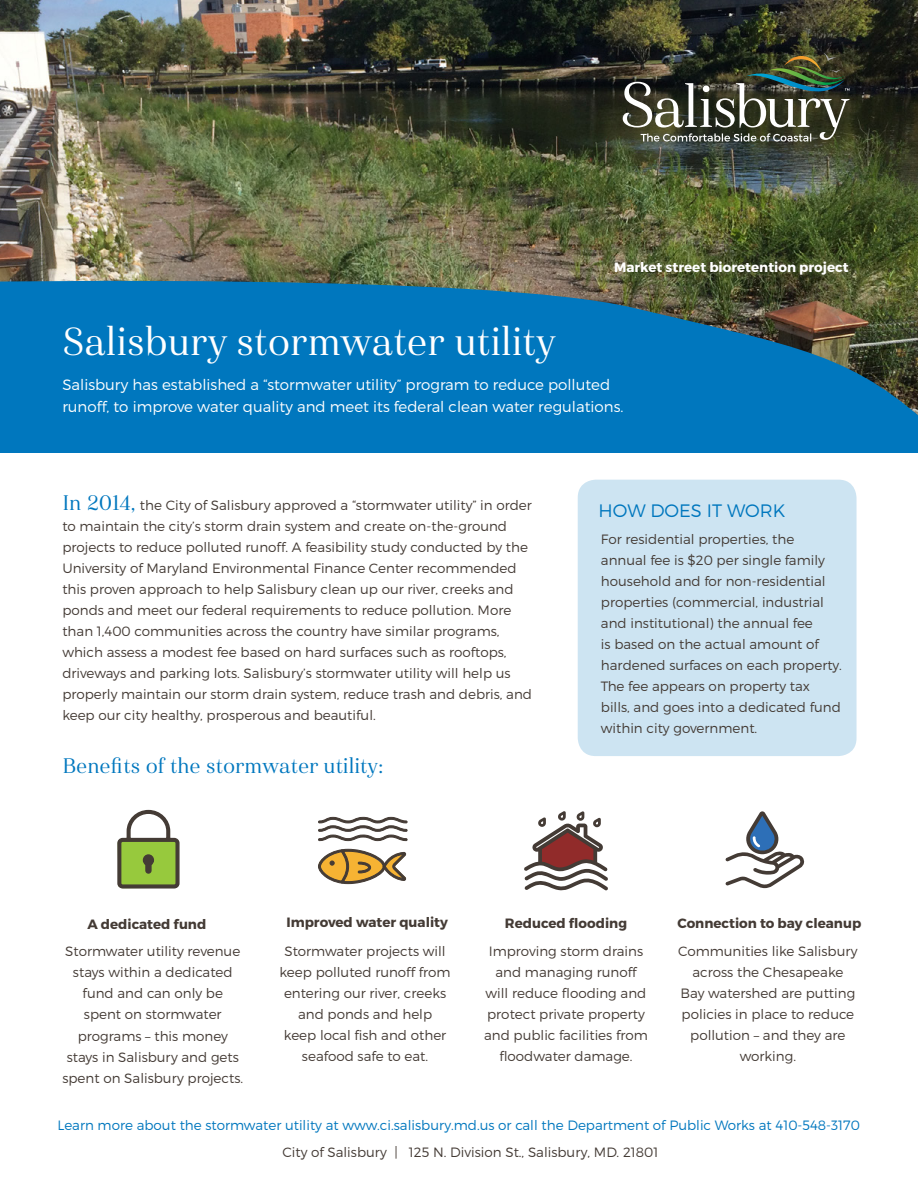
<style>
.page{position:relative;width:918px;height:1188px;background:#fff}
.page>*{position:absolute;margin:0;border:0;box-sizing:border-box;transform-origin:0 0}
.t1{font:39px "Haboro Nor Reg";color:#fff}
.t2{font:21px "Haboro Nor Reg";color:#0077be}
.t3{font:300 18px "Montserrat";color:#0077be}
.t4{font:300 15px/22.5px "Montserrat";color:#fff}
.t5{font:300 13.5px/21px "Montserrat";color:#443b35;text-align:center}
.t6{font:300 13.5px "Montserrat";color:#0077be}
.t7{font:700 13.5px "Montserrat";color:#443b35}
.t8{font:700 13.5px "Montserrat";color:#fff}
.s1{font-family:"Haboro Nor Reg";font-weight:400;font-size:21px;color:#0077be}
</style>
<div class="page">
<div style="left:578px;top:480px;width:279px;height:276px;background:#cde4f2;border-radius:18px"></div>
<img style="left:0;top:0;width:918px;height:273px">
<img style="left:623px;top:52px;width:227px;height:90px">
<svg style="left:318px;top:816px;width:90px;height:26px"></svg>
<svg style="left:318px;top:848px;width:89px;height:37px"></svg>
<svg style="left:524px;top:811px;width:84px;height:80px"></svg>
<svg style="left:725px;top:811px;width:79px;height:77px"></svg>
<svg style="left:117px;top:809px;width:63px;height:80px"></svg>
<svg style="left:0;top:273px;width:918px;height:161px;fill:#0077be"></svg>
<div style="left:0;top:434px;width:918px;height:19px;background:#0077be"></div>
<h1 class="t1" style="left:62px;top:317px;width:495px">Salisbury stormwater utility</h1>
<p class="t8" style="left:614px;top:259px;width:236px">Market street bioretention project</p>
<p class="t4" style="left:62px;top:373px;width:563px">Salisbury has established a “stormwater utility” program to reduce polluted runoff, to improve water quality and meet its federal clean water regulations.</p>
<p class="t5" style="left:62px;top:494px;width:471px;text-align:left"><span class="s1">In 2014,</span> the City of Salisbury approved a “stormwater utility” in order to maintain the city’s storm drain system and create on-the-ground projects to reduce polluted runoff. A feasibility study conducted by the University of Maryland Environmental Finance Center recommended this proven approach to help Salisbury clean up our river, creeks and ponds and meet our federal requirements to reduce pollution. More than 1,400 communities across the country have similar programs, which assess a modest fee based on hard surfaces such as rooftops, driveways and parking lots. Salisbury’s stormwater utility will help us properly maintain our storm drain system, reduce trash and debris, and keep our city healthy, prosperous and beautiful.</p>
<h2 class="t2" style="left:62px;top:752px;width:323px">Benefits of the stormwater utility:</h2>
<h3 class="t3" style="left:599px;top:500px;width:188px">HOW DOES IT WORK</h3>
<p class="t5" style="left:601px;top:528px;width:243px;text-align:left">For residential properties, the annual fee is $20 per single family household and for non-residential properties (commercial, industrial and institutional) the annual fee<br>is based on the actual amount of hardened surfaces on each property.<br>The fee appears on property tax bills, and goes into a dedicated fund within city government.</p>
<p class="t7" style="left:87px;top:916px;width:120px">A dedicated fund</p>
<p class="t7" style="left:286px;top:913px;width:163px">Improved water quality</p>
<p class="t7" style="left:505px;top:915px;width:124px">Reduced flooding</p>
<p class="t7" style="left:678px;top:915px;width:185px">Connection to bay cleanup</p>
<p class="t5" style="left:678px;top:941px;width:181px">Communities like Salisbury across the Chesapeake<br>Bay watershed are putting policies in place to reduce pollution – and they are working.</p>
<p class="t5" style="left:280px;top:941px;width:173px">Stormwater projects will keep polluted runoff from entering our river, creeks and ponds and help<br>keep local fish and other seafood safe to eat.</p>
<p class="t5" style="left:484px;top:941px;width:165px">Improving storm drains and managing runoff will reduce flooding and protect private property and public facilities from floodwater damage.</p>
<p class="t5" style="left:62px;top:941px;width:182px">Stormwater utility revenue stays within a dedicated fund and can only be spent on stormwater programs – this money stays in Salisbury and gets spent on Salisbury projects.</p>
<p class="t6" style="left:57px;top:1116px;width:804px">Learn more about the stormwater utility at www.ci.salisbury.md.us or call the Department of Public Works at 410-548-3170</p>
<p class="t5" style="left:282px;top:1141px;width:378px">City of Salisbury | 125 N. Division St., Salisbury, MD. 21801</p>
</div>
